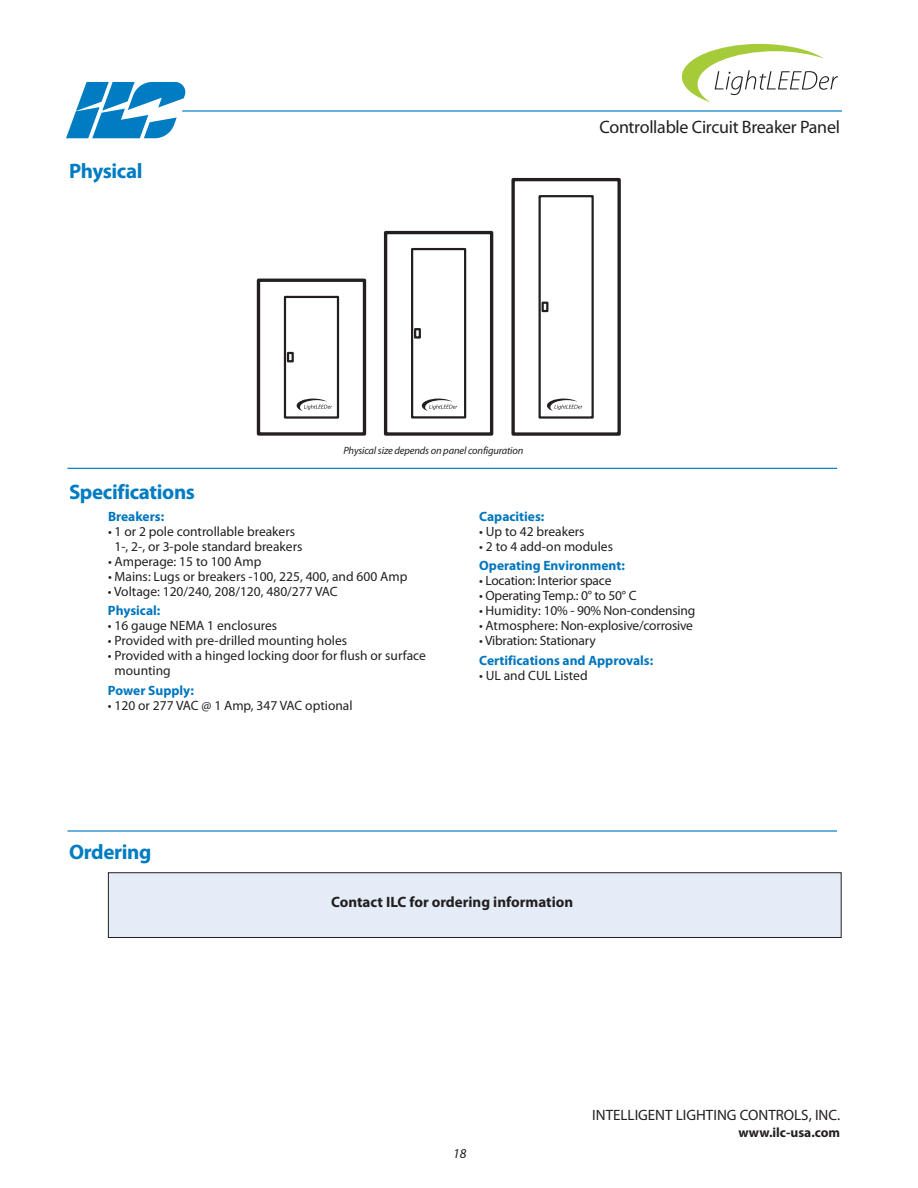
<style>
.page{position:relative;width:918px;height:1188px;background:#fff}
.page>*{position:absolute;margin:0;border:0;box-sizing:border-box;transform-origin:0 0}
.t1{font:700 21px "Myriad Pro";letter-spacing:-.015em;color:#007cc2}
.t2{font:18px "Myriad Pro";letter-spacing:-.015em;color:#231f20}
.t3{font:15px "Myriad Pro";color:#231f20}
.t4{font:700 15px "Myriad Pro";color:#231f20}
.t5{font:13.5px/15px "Myriad Pro";color:#231f20;text-align:center}
.t6{font:700 13.5px "Myriad Pro";color:#0076be}
.t7{font:700 13.5px "Myriad Pro";color:#231f20}
.t8{font:italic 13.5px "Myriad Pro";color:#231f20}
.t9{font:italic 10.5px "Myriad Pro";letter-spacing:-.015em;color:#231f20}
</style>
<div class="page">
<svg style="left:66px;top:82px;width:119px;height:56px"></svg>
<hr style="left:182px;top:110px;width:660px;height:2px;background:#007cc2">
<hr style="left:68px;top:468px;width:769px;height:1px;background:#007cc2">
<div style="left:511px;top:178px;width:109px;height:258px;border:3px solid #231f20"></div>
<div style="left:539px;top:195px;width:55px;height:224px;border:2px solid #231f20"></div>
<div style="left:542px;top:302px;width:6px;height:10px;border:2px solid #231f20"></div>
<div style="left:384px;top:231px;width:109px;height:205px;border:3px solid #231f20"></div>
<div style="left:411px;top:248px;width:55px;height:171px;border:2px solid #231f20"></div>
<div style="left:414px;top:328px;width:7px;height:11px;border:2px solid #231f20"></div>
<div style="left:257px;top:279px;width:109px;height:157px;border:3px solid #231f20"></div>
<div style="left:284px;top:296px;width:55px;height:123px;border:2px solid #231f20"></div>
<div style="left:287px;top:352px;width:7px;height:10px;border:2px solid #231f20"></div>
<svg style="left:547px;top:399px;width:35px;height:12px"></svg>
<svg style="left:422px;top:399px;width:35px;height:12px"></svg>
<svg style="left:297px;top:399px;width:35px;height:12px"></svg>
<hr style="left:68px;top:830px;width:769px;height:2px;background:#007cc2">
<div style="left:108px;top:873px;width:733px;height:64px;background:#e4ecf7"></div>
<div style="left:108px;top:872px;width:734px;height:66px;border:1px solid #231f20"></div>
<svg style="left:682px;top:44px;width:156px;height:58px"></svg>
<h1 class="t1" style="left:69px;top:163px;width:75px">Physical</h1>
<h1 class="t1" style="left:69px;top:484px;width:128px">Specifications</h1>
<h2 class="t2" style="left:599px;top:120px;width:242px">Controllable Circuit Breaker Panel</h2>
<p class="t9" style="left:344px;top:447px;width:181px">Physical size depends on panel configuration</p>
<p class="t6" style="left:108px;top:511px;width:58px">Breakers:</p>
<p class="t5" style="left:108px;top:525px;width:196px">• 1 or 2 pole controllable breakers<br>1-, 2-, or 3-pole standard breakers</p>
<p class="t5" style="left:108px;top:555px;width:155px">• Amperage: 15 to 100 Amp</p>
<p class="t5" style="left:108px;top:570px;width:301px">• Mains: Lugs or breakers -100, 225, 400, and 600 Amp</p>
<p class="t5" style="left:108px;top:585px;width:231px">• Voltage: 120/240, 208/120, 480/277 VAC</p>
<p class="t6" style="left:108px;top:605px;width:54px">Physical:</p>
<p class="t5" style="left:108px;top:619px;width:171px">• 16 gauge NEMA 1 enclosures</p>
<p class="t5" style="left:108px;top:634px;width:241px">• Provided with pre-drilled mounting holes</p>
<p class="t5" style="left:115px;top:649px;width:313px;text-align:left;text-indent:-7px">• Provided with a hinged locking door for flush or surface mounting</p>
<p class="t6" style="left:108px;top:685px;width:87px">Power Supply:</p>
<p class="t5" style="left:108px;top:699px;width:246px">• 120 or 277 VAC @ 1 Amp, 347 VAC optional</p>
<h1 class="t1" style="left:69px;top:844px;width:84px">Ordering</h1>
<p class="t6" style="left:479px;top:511px;width:67px">Capacities:</p>
<p class="t5" style="left:479px;top:525px;width:107px">• Up to 42 breakers</p>
<p class="t5" style="left:479px;top:540px;width:135px">• 2 to 4 add-on modules</p>
<p class="t6" style="left:479px;top:560px;width:147px">Operating Environment:</p>
<p class="t5" style="left:479px;top:574px;width:134px">• Location: Interior space</p>
<p class="t5" style="left:479px;top:589px;width:159px">• OperatingTemp.: 0° to 50° C</p>
<p class="t5" style="left:479px;top:604px;width:218px">• Humidity: 10% - 90% Non-condensing</p>
<p class="t5" style="left:479px;top:619px;width:215px">• Atmosphere: Non-explosive/corrosive</p>
<p class="t5" style="left:479px;top:634px;width:118px">• Vibration: Stationary</p>
<p class="t6" style="left:479px;top:655px;width:176px">Certifications and Approvals:</p>
<p class="t5" style="left:479px;top:669px;width:110px">• UL and CUL Listed</p>
<p class="t4" style="left:331px;top:896px;width:244px">Contact ILC for ordering information</p>
<p class="t8" style="left:453px;top:1148px;width:15px">18</p>
<p class="t3" style="left:592px;top:1110px;width:250px">INTELLIGENT LIGHTING CONTROLS, INC.</p>
<p class="t7" style="left:738px;top:1128px;width:103px">www.ilc-usa.com</p>
</div>
